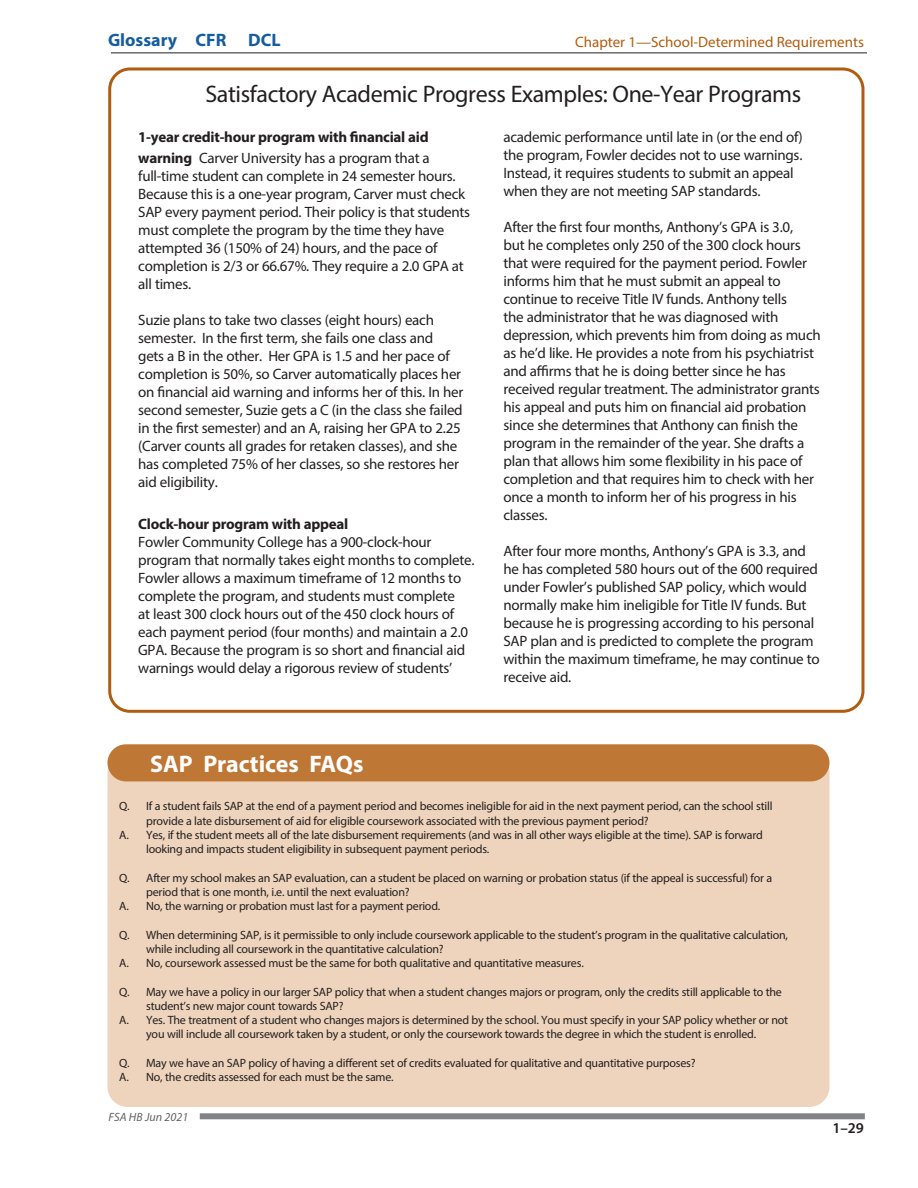
<style>
.page{position:relative;width:918px;height:1188px;background:#fff}
.page>*{position:absolute;margin:0;border:0;box-sizing:border-box;transform-origin:0 0}
.Subhead_2{font:24px "Myriad Pro";letter-spacing:-.015em;color:#231f20}
.t1{font:700 24px "Myriad Pro";color:#fff}
.t2{font:700 18px "Myriad Pro";color:#175d9e}
.sidebar_text{font:15px/18px "Myriad Pro";letter-spacing:-.015em;color:#231f20}
.sidebar_text-2{font:700 15px/21px "Myriad Pro";letter-spacing:-.015em;color:#231f20}
.t3{font:15px "Myriad Pro";color:#b05d0f}
.t4{font:600 15px "Myriad Pro";color:#231f20}
.sidebar_text-3{font:12px/14.2px "Myriad Pro";letter-spacing:-.015em;color:#231f20}
.t5{font:italic 12px "Myriad Pro";color:#636366}
.s1{font-weight:400}
</style>
<div class="page">
<hr style="left:111px;top:52px;width:756px;height:1px;background:#231f20">
<div style="left:200px;top:1113px;width:665px;height:6px;background:#808285"></div>
<div style="left:108px;top:68px;width:756px;height:645px;border:3px solid #b05d0f;border-radius:20px"></div>
<div style="left:107px;top:753px;width:722px;height:354px;background:#eed4bc;border-radius:20px"></div>
<div style="left:107px;top:744px;width:723px;height:37px;background:#bf7736;border-radius:19px"></div>
<p class="t2" style="left:108px;top:28px;width:174px">Glossary CFR DCL</p>
<p class="t3" style="left:575px;top:33px;width:290px">Chapter 1—School-Determined Requirements</p>
<p class="Subhead_2" style="left:205px;top:79px;width:597px">Satisfactory Academic Progress Examples: One-Year Programs</p>
<p class="sidebar_text-2" style="left:138px;top:126px;width:293px">1-year credit-hour program with financial aid warning <span class="s1">Carver University has a program that a</span></p>
<p class="sidebar_text" style="left:138px;top:167px;width:333px">full-time student can complete in 24 semester hours.<br>Because this is a one-year program, Carver must check SAP every payment period. Their policy is that students must complete the program by the time they have attempted 36 (150% of 24) hours, and the pace of completion is 2/3 or 66.67%. They require a 2.0 GPA at all times.</p>
<p class="sidebar_text" style="left:138px;top:311px;width:327px">Suzie plans to take two classes (eight hours) each semester. In the first term, she fails one class and<br>gets a B in the other. Her GPA is 1.5 and her pace of completion is 50%, so Carver automatically places her on financial aid warning and informs her of this. In her second semester, Suzie gets a C (in the class she failed in the first semester) and an A, raising her GPA to 2.25 (Carver counts all grades for retaken classes), and she has completed 75% of her classes, so she restores her aid eligibility.</p>
<p class="sidebar_text-2" style="left:138px;top:513px;width:212px">Clock-hour program with appeal</p>
<p class="sidebar_text" style="left:138px;top:533px;width:338px">Fowler Community College has a 900-clock-hour program that normally takes eight months to complete.<br>Fowler allows a maximum timeframe of 12 months to complete the program, and students must complete<br>at least 300 clock hours out of the 450 clock hours of each payment period (four months) and maintain a 2.0<br>GPA. Because the program is so short and financial aid warnings would delay a rigorous review of students’</p>
<p class="sidebar_text" style="left:503px;top:128px;width:301px">academic performance until late in (or the end of) the program, Fowler decides not to use warnings.<br>Instead, it requires students to submit an appeal when they are not meeting SAP standards.</p>
<p class="sidebar_text" style="left:503px;top:218px;width:319px">After the first four months, Anthony’s GPA is 3.0,<br>but he completes only 250 of the 300 clock hours that were required for the payment period. Fowler informs him that he must submit an appeal to continue to receive Title IV funds. Anthony tells<br>the administrator that he was diagnosed with depression, which prevents him from doing as much as he’d like. He provides a note from his psychiatrist and affirms that he is doing better since he has received regular treatment. The administrator grants his appeal and puts him on financial aid probation since she determines that Anthony can finish the program in the remainder of the year. She drafts a plan that allows him some flexibility in his pace of completion and that requires him to check with her once a month to inform her of his progress in his classes.</p>
<p class="sidebar_text" style="left:503px;top:542px;width:318px">After four more months, Anthony’s GPA is 3.3, and he has completed 580 hours out of the 600 required under Fowler’s published SAP policy, which would normally make him ineligible for Title IV funds. But because he is progressing according to his personal SAP plan and is predicted to complete the program within the maximum timeframe, he may continue to receive aid.</p>
<p class="t1" style="left:150px;top:748px;width:215px">SAP Practices FAQs</p>
<p class="sidebar_text-3" style="left:146px;top:799px;width:628px;text-indent:-27px">Q. If a student fails SAP at the end of a payment period and becomes ineligible for aid in the next payment period, can the school still provide a late disbursement of aid for eligible coursework associated with the previous payment period?</p>
<p class="sidebar_text-3" style="left:146px;top:827px;width:618px;text-indent:-27px">A. Yes, if the student meets all of the late disbursement requirements (and was in all other ways eligible at the time). SAP is forward looking and impacts student eligibility in subsequent payment periods.</p>
<p class="sidebar_text-3" style="left:146px;top:870px;width:628px;text-indent:-27px">Q. After my school makes an SAP evaluation, can a student be placed on warning or probation status (if the appeal is successful) for a period that is one month, i.e. until the next evaluation?</p>
<p class="sidebar_text-3" style="left:119px;top:899px;width:323px">A. No, the warning or probation must last for a payment period.</p>
<p class="sidebar_text-3" style="left:146px;top:927px;width:643px;text-indent:-27px">Q. When determining SAP, is it permissible to only include coursework applicable to the student’s program in the qualitative calculation, while including all coursework in the quantitative calculation?</p>
<p class="sidebar_text-3" style="left:119px;top:956px;width:466px">A. No, coursework assessed must be the same for both qualitative and quantitative measures.</p>
<p class="sidebar_text-3" style="left:146px;top:984px;width:637px;text-indent:-27px">Q. May we have a policy in our larger SAP policy that when a student changes majors or program, only the credits still applicable to the student’s new major count towards SAP?</p>
<p class="sidebar_text-3" style="left:119px;top:1013px;width:670px;text-align:center">A. Yes. The treatment of a student who changes majors is determined by the school. You must specify in your SAP policy whether or not you will include all coursework taken by a student, or only the coursework towards the degree in which the student is enrolled.</p>
<p class="sidebar_text-3" style="left:119px;top:1055px;width:578px">Q. May we have an SAP policy of having a different set of credits evaluated for qualitative and quantitative purposes?</p>
<p class="sidebar_text-3" style="left:119px;top:1070px;width:276px">A. No, the credits assessed for each must be the same.</p>
<p class="t5" style="left:109px;top:1109px;width:81px">FSA HB Jun 2021</p>
<p class="t4" style="left:832px;top:1119px;width:33px">1–29</p>
</div>
